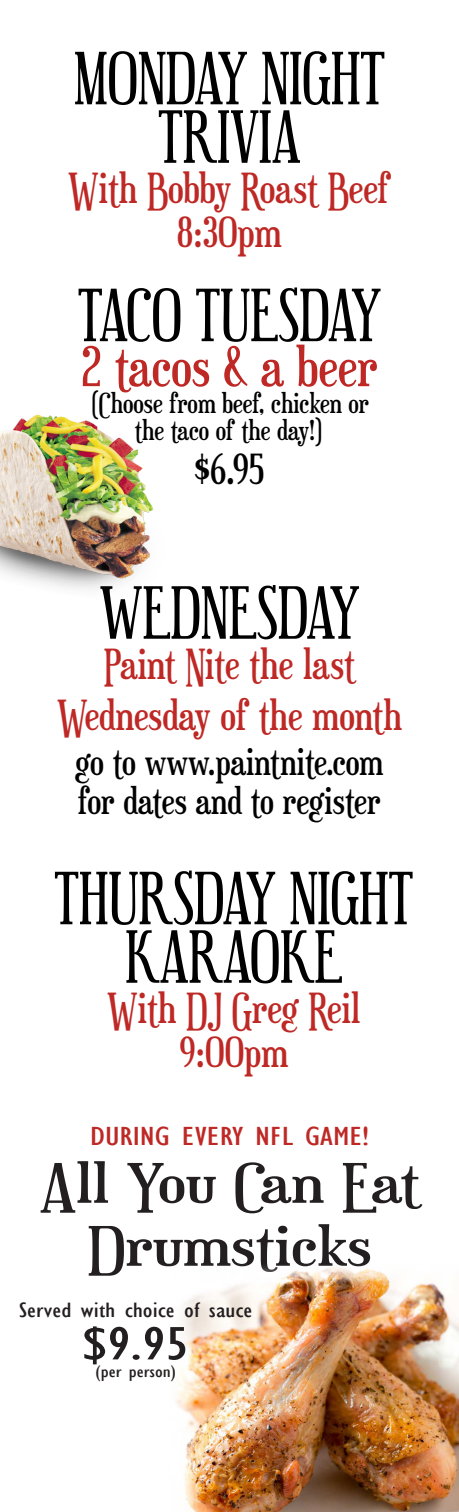
<style>
.page{position:relative;width:459px;height:1512px;background:#fff}
.page>*{position:absolute;margin:0;border:0;box-sizing:border-box;transform-origin:0 0}
.t1{font:57px/58.5px "Euphorigenic";color:#000;text-align:center}
.t2{font:54px "Euphorigenic";color:#231f20;scale:1.33 1}
.t3{font:54px "Euphorigenic";color:#be2825}
.t4{font:condensed 48.3px "Gill Sans";color:#231f20;scale:1.33 1}
.t5{font:40.5px "Euphorigenic";color:#be2825}
.t6{font:40.5px "Euphorigenic";color:#000}
.t7{font:36px "Euphorigenic";color:#000}
.t8{font:27px "Euphorigenic";color:#000}
.t9{font:condensed 27px "Gill Sans";color:#be2825;scale:1.33 1}
.t10{font:condensed 21.3px "Gill Sans";color:#231f20;scale:1.33 1}
.t11{font:condensed 16.8px "Gill Sans";color:#231f20;scale:1.33 1}
</style>
<div class="page">
<img style="left:175px;top:1266px;width:284px;height:246px">
<img style="left:0;top:414px;width:154px;height:175px">
<p class="t1" style="left:74px;top:44px;width:312px">MONDAY NIGHT</p>
<p class="t1" style="left:158px;top:102px;width:144px">TRIVIA</p>
<p class="t5" style="left:68px;top:164px;width:324px">With Bobby Roast Beef</p>
<p class="t5" style="left:177px;top:208px;width:106px">8:30pm</p>
<p class="t1" style="left:78px;top:280px;width:304px">TACO TUESDAY</p>
<p class="t3" style="left:81px;top:334px;width:298px">2 tacos &amp; a beer</p>
<p class="t8" style="left:90px;top:387px;width:281px">(Choose from beef, chicken or</p>
<p class="t8" style="left:135px;top:414px;width:191px">the taco of the day!)</p>
<p class="t6" style="left:195px;top:444px;width:71px">$6.95</p>
<p class="t1" style="left:100px;top:578px;width:261px">WEDNESDAY</p>
<p class="t5" style="left:104px;top:640px;width:253px">Paint Nite the last</p>
<p class="t5" style="left:57px;top:691px;width:346px">Wednesday of the month</p>
<p class="t7" style="left:76px;top:740px;width:309px">go to www.paintnite.com</p>
<p class="t7" style="left:78px;top:779px;width:304px">for dates and to register</p>
<p class="t1" style="left:54px;top:864px;width:360px">THURSDAY NIGHT<br>KARAOKE</p>
<p class="t5" style="left:107px;top:984px;width:255px">With DJ Greg Reil</p>
<p class="t5" style="left:179px;top:1028px;width:110px">9:00pm</p>
<p class="t9" style="left:90px;top:1120px;width:211px">DURING EVERY NFL GAME!</p>
<p class="t2" style="left:40px;top:1151px;width:287px">All You Can Eat</p>
<p class="t2" style="left:87px;top:1214px;width:215px">Drumsticks</p>
<p class="t10" style="left:19px;top:1298px;width:177px">Served with choice of sauce</p>
<p class="t4" style="left:83px;top:1315px;width:81px">$9.95</p>
<p class="t11" style="left:96px;top:1362px;width:62px">(per person)</p>
</div>
